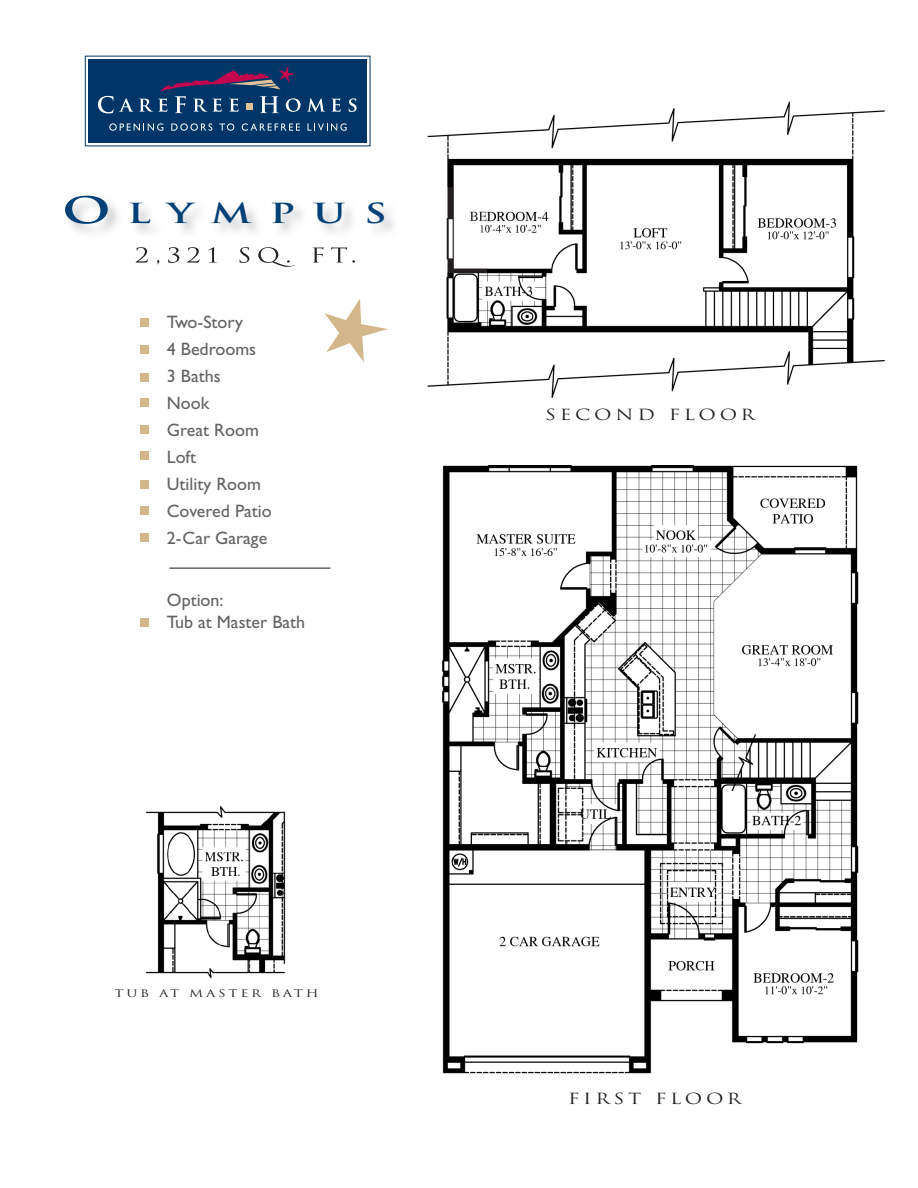
<style>
.page{position:relative;width:918px;height:1188px;background:#fff}
.page>*{position:absolute;margin:0;border:0;box-sizing:border-box;transform-origin:0 0}
.t1{font:700 27px "Trajan";letter-spacing:.455em;color:#024177;scale:1.45 1}
.t2{font:18px/27px "Gill Sans";color:#636366}
.t3{font:15px "Trajan";letter-spacing:.2em;color:#231f20;scale:1.27 1}
.t4{font:10.2px "Trajan";letter-spacing:.2em;color:#231f20;scale:1.3 1}
.s1{font-size:36px}
</style>
<div class="page">
<img style="left:427px;top:101px;width:457px;height:297px">
<img style="left:442px;top:465px;width:417px;height:609px">
<svg style="left:325px;top:299px;width:63px;height:63px"></svg>
<div style="left:141px;top:318px;width:8px;height:8px;background:#d2b78a"></div>
<div style="left:141px;top:345px;width:8px;height:8px;background:#d2b78a"></div>
<div style="left:141px;top:373px;width:8px;height:8px;background:#d2b78a"></div>
<div style="left:141px;top:398px;width:8px;height:9px;background:#d2b78a"></div>
<div style="left:141px;top:425px;width:8px;height:9px;background:#d2b78a"></div>
<div style="left:141px;top:452px;width:8px;height:8px;background:#d2b78a"></div>
<div style="left:141px;top:480px;width:8px;height:8px;background:#d2b78a"></div>
<div style="left:141px;top:506px;width:8px;height:8px;background:#d2b78a"></div>
<div style="left:141px;top:533px;width:8px;height:8px;background:#d2b78a"></div>
<div style="left:141px;top:618px;width:8px;height:8px;background:#d2b78a"></div>
<div style="left:88px;top:59px;width:279px;height:83px;background:#003667"></div>
<svg style="left:109px;top:123px;width:54px;height:8px"></svg>
<svg style="left:171px;top:123px;width:41px;height:8px"></svg>
<svg style="left:219px;top:123px;width:15px;height:8px"></svg>
<svg style="left:242px;top:123px;width:58px;height:8px"></svg>
<svg style="left:308px;top:123px;width:39px;height:8px"></svg>
<svg style="left:98px;top:66px;width:203px;height:47px"></svg>
<svg style="left:307px;top:98px;width:18px;height:14px"></svg>
<svg style="left:331px;top:99px;width:10px;height:13px"></svg>
<svg style="left:349px;top:98px;width:8px;height:14px"></svg>
<img style="left:145px;top:807px;width:141px;height:172px">
<img style="left:69px;top:187px;width:418px;height:86px">
<img style="left:136px;top:247px;width:159px;height:20px">
<hr style="left:169px;top:567px;width:161px;height:2px;background:#636366">
<h1 class="t1" style="left:62px;top:198px;width:225px"><span class="s1">O</span>LYMPUS</h1>
<p class="t2" style="left:167px;top:310px;width:106px">Two-Story<br>4 Bedrooms<br>3 Baths<br>Nook<br>Great Room<br>Loft<br>Utility Room<br>Covered Patio<br>2-Car Garage</p>
<p class="t2" style="left:167px;top:590px;width:140px;line-height:22.4px">Option:<br>Tub at Master Bath</p>
<p class="t4" style="left:115px;top:987px;width:158px">TUB AT MASTER BATH</p>
<p class="t3" style="left:545px;top:406px;width:167px">SECOND FLOOR</p>
<p class="t3" style="left:568px;top:1090px;width:138px">FIRST FLOOR</p>
</div>
